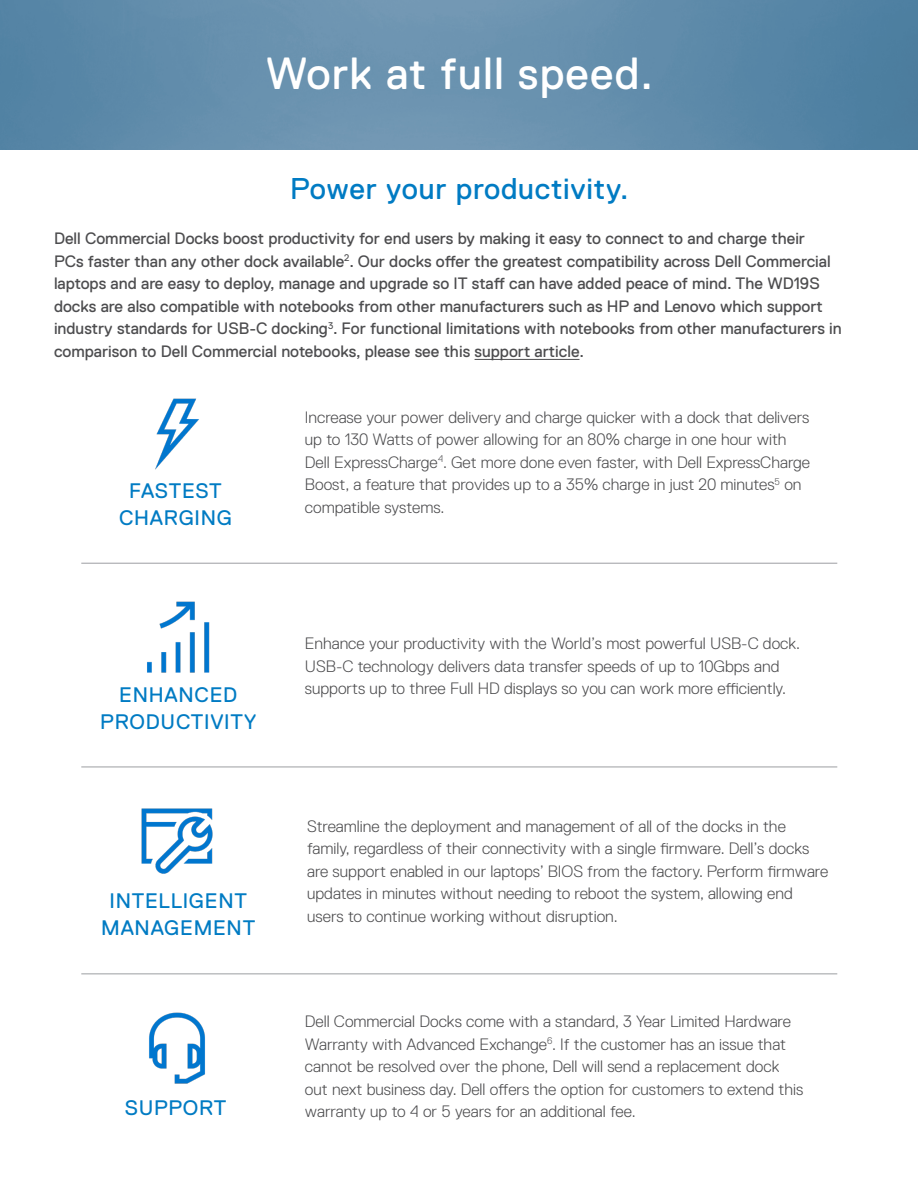
<style>
.page{position:relative;width:918px;height:1188px;background:#fff}
.page>*{position:absolute;margin:0;border:0;box-sizing:border-box;transform-origin:0 0}
.t1{font:45px "Dell Replica";letter-spacing:.025em;color:#fff}
.t2{font:30px "Dell Replica";letter-spacing:.025em;color:#007bc3}
.t3{font:21px "Dell Replica";letter-spacing:.035em;color:#007bc3}
.t4{font:300 16.5px/22.5px "Dell Replica";color:#4d4d4f}
.t5{font:16.5px/22.5px "Dell Replica";color:#4d4d4f}
</style>
<div class="page">
<img style="left:0;top:0;width:918px;height:150px">
<hr style="left:81px;top:563px;width:756px;height:1px;background:#a7a9ac">
<hr style="left:81px;top:766px;width:756px;height:1px;background:#a7a9ac">
<hr style="left:81px;top:973px;width:756px;height:1px;background:#a7a9ac">
<hr style="left:475px;top:359px;width:105px;height:1px;background:#4d4d4f">
<img style="left:149px;top:1012px;width:56px;height:71px">
<img style="left:141px;top:808px;width:71px;height:66px">
<img style="left:147px;top:602px;width:63px;height:71px">
<img style="left:155px;top:398px;width:44px;height:72px">
<p class="t1" style="left:266px;top:49px;width:389px">Work at full speed.</p>
<p class="t2" style="left:290px;top:172px;width:340px">Power your productivity.</p>
<p class="t5" style="left:54px;top:228px;width:789px">Dell Commercial Docks boost productivity for end users by making it easy to connect to and charge their<br>PCs faster than any other dock available<sup>2</sup>. Our docks offer the greatest compatibility across Dell Commercial laptops and are easy to deploy, manage and upgrade so IT staff can have added peace of mind. The WD19S docks are also compatible with notebooks from other manufacturers such as HP and Lenovo which support industry standards for USB-C docking<sup>3</sup>. For functional limitations with notebooks from other manufacturers in comparison to Dell Commercial notebooks, please see this support article.</p>
<p class="t3" style="left:129px;top:479px;width:94px">FASTEST</p>
<p class="t3" style="left:119px;top:506px;width:114px">CHARGING</p>
<p class="t3" style="left:119px;top:683px;width:120px">ENHANCED</p>
<p class="t3" style="left:100px;top:710px;width:157px">PRODUCTIVITY</p>
<p class="t3" style="left:110px;top:890px;width:139px">INTELLIGENT</p>
<p class="t3" style="left:101px;top:917px;width:156px">MANAGEMENT</p>
<p class="t4" style="left:305px;top:406px;width:507px">Increase your power delivery and charge quicker with a dock that delivers up to 130 Watts of power allowing for an 80% charge in one hour with Dell ExpressCharge<sup>4</sup>. Get more done even faster, with Dell ExpressCharge Boost, a feature that provides up to a 35% charge in just 20 minutes<sup>5</sup> on compatible systems.</p>
<p class="t4" style="left:305px;top:632px;width:497px">Enhance your productivity with the World’s most powerful USB-C dock.<br>USB-C technology delivers data transfer speeds of up to 10Gbps and supports up to three Full HD displays so you can work more efficiently.</p>
<p class="t4" style="left:307px;top:815px;width:523px">Streamline the deployment and management of all of the docks in the family, regardless of their connectivity with a single firmware. Dell’s docks are support enabled in our laptops’ BIOS from the factory. Perform firmware updates in minutes without needing to reboot the system, allowing end users to continue working without disruption.</p>
<p class="t4" style="left:305px;top:1011px;width:500px">Dell Commercial Docks come with a standard, 3 Year Limited Hardware Warranty with Advanced Exchange<sup>6</sup>. If the customer has an issue that cannot be resolved over the phone, Dell will send a replacement dock out next business day. Dell offers the option for customers to extend this</p>
<p class="t3" style="left:125px;top:1097px;width:103px">SUPPORT</p>
<p class="t4" style="left:305px;top:1101px;width:332px">warranty up to 4 or 5 years for an additional fee.</p>
</div>
